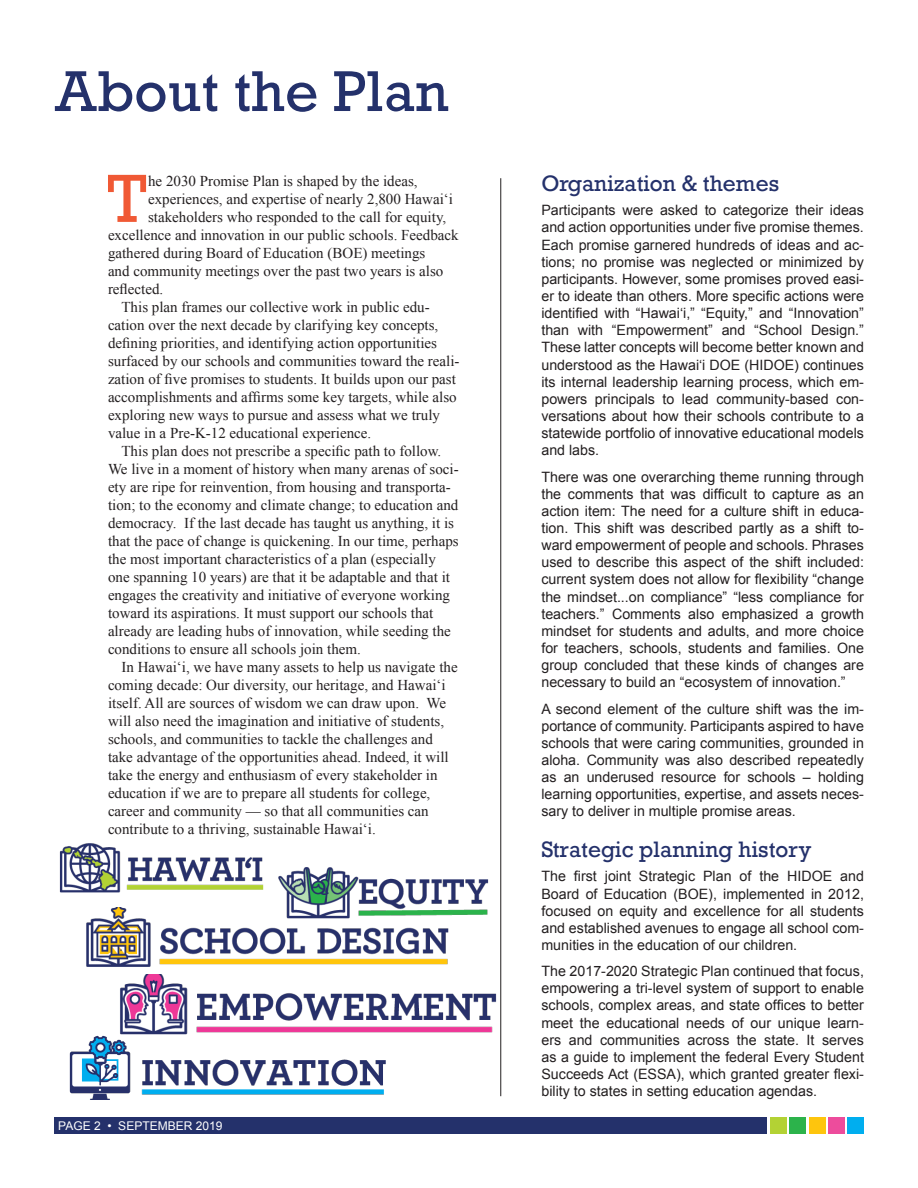
<style>
.page{position:relative;width:918px;height:1188px;background:#fff}
.page>*{position:absolute;margin:0;border:0;box-sizing:border-box;transform-origin:0 0}
.Body{font:63.9px "Rockwell";color:#f05935}
.t1{font:54px "Rockwell";color:#24316b}
.t2{font:21px "Rockwell";color:#24316b}
.Body-2{font:15px/18px "Times New Roman";color:#231f20}
.Breakout_Box{font:14.25px/17.1px "Arial";color:#231f20;text-align:justify}
.t3{font:12px "Arial";color:#fff}
</style>
<div class="page">
<div style="left:54px;top:1118px;width:713px;height:16px;background:#24316b"></div>
<div style="left:770px;top:1118px;width:17px;height:16px;background:#b3d234"></div>
<div style="left:790px;top:1118px;width:16px;height:16px;background:#2cb34b"></div>
<div style="left:809px;top:1118px;width:16px;height:16px;background:#fec50d"></div>
<div style="left:828px;top:1118px;width:17px;height:16px;background:#ed4c9c"></div>
<div style="left:848px;top:1118px;width:16px;height:16px;background:#00aeef"></div>
<img style="left:59px;top:843px;width:205px;height:50px">
<img style="left:278px;top:867px;width:211px;height:48px">
<img style="left:86px;top:907px;width:370px;height:60px">
<img style="left:120px;top:974px;width:381px;height:70px">
<img style="left:69px;top:1036px;width:323px;height:64px">
<hr style="left:501px;top:178px;width:1px;height:918px;background:#231f20">
<p class="t1" style="left:54px;top:58px;width:397px">About the Plan</p>
<p class="Body" style="left:106px;top:159px;width:44px">T</p>
<p class="Body-2" style="left:148px;top:172px;width:271px">he 2030 Promise Plan is shaped by the ideas,</p>
<p class="Body-2" style="left:148px;top:190px;width:306px">experiences, and expertise of nearly 2,800 Hawai‘i</p>
<p class="Body-2" style="left:148px;top:208px;width:300px">stakeholders who responded to the call for equity,</p>
<p class="Body-2" style="left:108px;top:226px;width:352px">excellence and innovation in our public schools. Feedback</p>
<p class="Body-2" style="left:108px;top:244px;width:319px">gathered during Board of Education (BOE) meetings</p>
<p class="Body-2" style="left:108px;top:262px;width:337px">and community meetings over the past two years is also</p>
<p class="Body-2" style="left:108px;top:280px;width:57px">reflected.</p>
<p class="Body-2" style="left:108px;top:298px;width:353px;text-indent:14px">This plan frames our collective work in public edu&shy;cation over the next decade by clarifying key concepts, defining priorities, and identifying action opportunities surfaced by our schools and communities toward the reali&shy;zation of five promises to students. It builds upon our past accomplishments and affirms some key targets, while also exploring new ways to pursue and assess what we truly value in a Pre-K-12 educational experience.</p>
<p class="Body-2" style="left:108px;top:442px;width:352px;text-indent:14px">This plan does not prescribe a specific path to follow.<br>We live in a moment of history when many arenas of soci&shy;ety are ripe for reinvention, from housing and transporta&shy;tion; to the economy and climate change; to education and democracy. If the last decade has taught us anything, it is that the pace of change is quickening. In our time, perhaps the most important characteristics of a plan (especially one spanning 10 years) are that it be adaptable and that it engages the creativity and initiative of everyone working toward its aspirations. It must support our schools that already are leading hubs of innovation, while seeding the conditions to ensure all schools join them.</p>
<p class="Body-2" style="left:108px;top:658px;width:351px;text-indent:14px">In Hawai‘i, we have many assets to help us navigate the coming decade: Our diversity, our heritage, and Hawai‘i itself. All are sources of wisdom we can draw upon. We will also need the imagination and initiative of students, schools, and communities to tackle the challenges and take advantage of the opportunities ahead. Indeed, it will take the energy and enthusiasm of every stakeholder in education if we are to prepare all students for college, career and community — so that all communities can contribute to a thriving, sustainable Hawai‘i.</p>
<p class="t3" style="left:58px;top:1118px;width:166px">PAGE 2 • SEPTEMBER 2019</p>
<p class="t2" style="left:541px;top:171px;width:239px">Organization &amp; themes</p>
<p class="Breakout_Box" style="left:541px;top:202px;width:324px">Participants were asked to categorize their ideas and action opportunities under five promise themes.<br>Each promise garnered hundreds of ideas and ac&shy;tions; no promise was neglected or minimized by participants. However, some promises proved easi&shy;er to ideate than others. More specific actions were identified with “Hawaiʻi,” “Equity,” and “Innovation” than with “Empowerment” and “School Design.” These latter concepts will become better known and understood as the Hawai‘i DOE (HIDOE) continues its internal leadership learning process, which em&shy;powers principals to lead community-based con&shy;versations about how their schools contribute to a statewide portfolio of innovative educational models and labs.</p>
<p class="Breakout_Box" style="left:541px;top:468px;width:324px">There was one overarching theme running through the comments that was difficult to capture as an action item: The need for a culture shift in educa&shy;tion. This shift was described partly as a shift to&shy;ward empowerment of people and schools. Phrases used to describe this aspect of the shift included: current system does not allow for flexibility “change the mindset...on compliance” “less compliance for teachers.” Comments also emphasized a growth mindset for students and adults, and more choice for teachers, schools, students and families. One group concluded that these kinds of changes are necessary to build an “ecosystem of innovation.”</p>
<p class="Breakout_Box" style="left:541px;top:700px;width:324px">A second element of the culture shift was the im&shy;portance of community. Participants aspired to have schools that were caring communities, grounded in aloha. Community was also described repeatedly as an underused resource for schools – holding learning opportunities, expertise, and assets neces&shy;sary to deliver in multiple promise areas.</p>
<p class="t2" style="left:541px;top:837px;width:272px">Strategic planning history</p>
<p class="Breakout_Box" style="left:541px;top:868px;width:324px">The first joint Strategic Plan of the HIDOE and Board of Education (BOE), implemented in 2012, focused on equity and excellence for all students and established avenues to engage all school com&shy;munities in the education of our children.</p>
<p class="Breakout_Box" style="left:541px;top:963px;width:324px">The 2017-2020 Strategic Plan continued that focus, empowering a tri-level system of support to enable schools, complex areas, and state offices to better meet the educational needs of our unique learn&shy;ers and communities across the state. It serves as a guide to implement the federal Every Student Succeeds Act (ESSA), which granted greater flexi&shy;bility to states in setting education agendas.</p>
</div>
